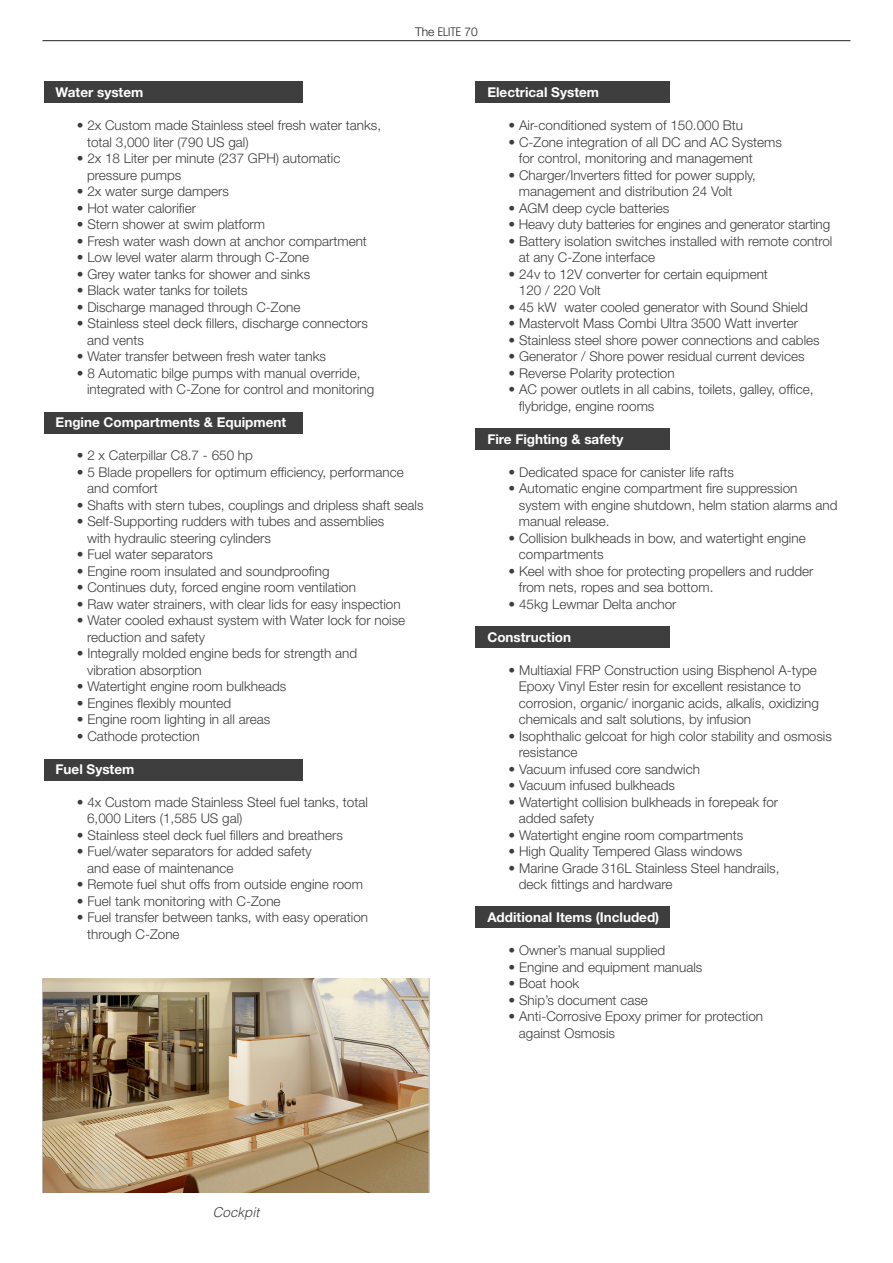
<style>
.page{position:relative;width:893px;height:1263px;background:#fff}
.page>*{position:absolute;margin:0;border:0;box-sizing:border-box;transform-origin:0 0}
.t1{font:300 13.5px/16.5px "Helvetica Neue LT Std";color:#3e3e3f}
.t2{font:700 13.5px "Helvetica Neue LT Std";color:#fff}
.t3{font:italic 300 13.5px "Helvetica LT Std";color:#3e3e3f}
.t4{font:300 12px "Helvetica Neue LT Std";color:#231f20}
.s1{font-stretch:condensed}
</style>
<div class="page">
<hr style="left:43px;top:40px;width:807px;height:1px;background:#231f20">
<img style="left:43px;top:978px;width:387px;height:215px">
<div style="left:44px;top:82px;width:258px;height:21px;background:#3e3e3f"></div>
<div style="left:44px;top:412px;width:258px;height:21px;background:#3e3e3f"></div>
<div style="left:44px;top:759px;width:258px;height:22px;background:#3e3e3f"></div>
<div style="left:475px;top:82px;width:194px;height:21px;background:#3e3e3f"></div>
<div style="left:475px;top:429px;width:194px;height:21px;background:#3e3e3f"></div>
<div style="left:475px;top:626px;width:194px;height:22px;background:#3e3e3f"></div>
<div style="left:475px;top:906px;width:194px;height:22px;background:#3e3e3f"></div>
<p class="t4" style="left:415px;top:24px;width:64px">The <span class="s1">ELITE</span> 70</p>
<p class="t2" style="left:56px;top:84px;width:89px">Water system</p>
<p class="t1" style="left:77px;top:117px;width:306px">• 2x Custom made Stainless steel fresh water tanks,</p>
<p class="t1" style="left:87px;top:133px;width:163px">total 3,000 liter (790 US gal)</p>
<p class="t1" style="left:87px;top:150px;width:255px;text-indent:-10px">• 2x 18 Liter per minute (237 GPH) automatic pressure pumps</p>
<p class="t1" style="left:77px;top:183px;width:154px">• 2x water surge dampers</p>
<p class="t1" style="left:77px;top:199px;width:121px">• Hot water calorifier</p>
<p class="t1" style="left:77px;top:216px;width:190px">• Stern shower at swim platform</p>
<p class="t1" style="left:77px;top:232px;width:292px">• Fresh water wash down at anchor compartment</p>
<p class="t1" style="left:77px;top:249px;width:234px">• Low level water alarm through C-Zone</p>
<p class="t1" style="left:77px;top:265px;width:235px">• Grey water tanks for shower and sinks</p>
<p class="t1" style="left:77px;top:282px;width:172px">• Black water tanks for toilets</p>
<p class="t1" style="left:77px;top:298px;width:225px">• Discharge managed through C-Zone</p>
<p class="t1" style="left:87px;top:315px;width:282px;text-indent:-10px">• Stainless steel deck fillers, discharge connectors and vents</p>
<p class="t1" style="left:77px;top:348px;width:251px">• Water transfer between fresh water tanks</p>
<p class="t1" style="left:87px;top:364px;width:289px;text-indent:-10px">• 8 Automatic bilge pumps with manual override, integrated with C-Zone for control and monitoring</p>
<p class="t2" style="left:56px;top:414px;width:232px">Engine Compartments &amp; Equipment</p>
<p class="t1" style="left:77px;top:447px;width:178px">• 2 x Caterpillar C8.7 - 650 hp</p>
<p class="t1" style="left:87px;top:463px;width:318px;text-indent:-10px">• 5 Blade propellers for optimum efficiency, performance and comfort</p>
<p class="t1" style="left:77px;top:496px;width:348px">• Shafts with stern tubes, couplings and dripless shaft seals</p>
<p class="t1" style="left:77px;top:513px;width:309px">• Self-Supporting rudders with tubes and assemblies</p>
<p class="t1" style="left:87px;top:529px;width:185px">with hydraulic steering cylinders</p>
<p class="t1" style="left:77px;top:546px;width:138px">• Fuel water separators</p>
<p class="t1" style="left:77px;top:562px;width:254px">• Engine room insulated and soundproofing</p>
<p class="t1" style="left:77px;top:579px;width:281px">• Continues duty, forced engine room ventilation</p>
<p class="t1" style="left:77px;top:595px;width:325px">• Raw water strainers, with clear lids for easy inspection</p>
<p class="t1" style="left:77px;top:612px;width:330px">• Water cooled exhaust system with Water lock for noise</p>
<p class="t1" style="left:87px;top:628px;width:120px">reduction and safety</p>
<p class="t1" style="left:87px;top:645px;width:272px;text-indent:-10px">• Integrally molded engine beds for strength and vibration absorption</p>
<p class="t1" style="left:77px;top:678px;width:211px">• Watertight engine room bulkheads</p>
<p class="t1" style="left:77px;top:694px;width:156px">• Engines flexibly mounted</p>
<p class="t1" style="left:77px;top:711px;width:195px">• Engine room lighting in all areas</p>
<p class="t1" style="left:77px;top:727px;width:124px">• Cathode protection</p>
<p class="t2" style="left:56px;top:760px;width:80px">Fuel System</p>
<p class="t1" style="left:87px;top:793px;width:282px;text-indent:-10px">• 4x Custom made Stainless Steel fuel tanks, total<br>6,000 Liters (1,585 US gal)</p>
<p class="t1" style="left:77px;top:826px;width:268px">• Stainless steel deck fuel fillers and breathers</p>
<p class="t1" style="left:87px;top:843px;width:226px;text-indent:-10px">• Fuel/water separators for added safety and ease of maintenance</p>
<p class="t1" style="left:77px;top:876px;width:288px">• Remote fuel shut offs from outside engine room</p>
<p class="t1" style="left:77px;top:892px;width:205px">• Fuel tank monitoring with C-Zone</p>
<p class="t1" style="left:87px;top:909px;width:283px;text-indent:-10px">• Fuel transfer between tanks, with easy operation through C-Zone</p>
<p class="t2" style="left:487px;top:84px;width:113px">Electrical System</p>
<p class="t1" style="left:509px;top:117px;width:236px">• Air-conditioned system of 150.000 Btu</p>
<p class="t1" style="left:519px;top:133px;width:265px;text-indent:-10px">• C-Zone integration of all DC and AC Systems for control, monitoring and management</p>
<p class="t1" style="left:519px;top:166px;width:239px;text-indent:-10px">• Charger/Inverters fitted for power supply, management and distribution 24 Volt</p>
<p class="t1" style="left:509px;top:199px;width:162px">• AGM deep cycle batteries</p>
<p class="t1" style="left:509px;top:216px;width:323px">• Heavy duty batteries for engines and generator starting</p>
<p class="t1" style="left:519px;top:232px;width:315px;text-indent:-10px">• Battery isolation switches installed with remote control at any C-Zone interface</p>
<p class="t1" style="left:509px;top:265px;width:261px">• 24v to 12V converter for certain equipment</p>
<p class="t1" style="left:519px;top:282px;width:84px">120 / 220 Volt</p>
<p class="t1" style="left:509px;top:298px;width:301px">• 45 kW water cooled generator with Sound Shield</p>
<p class="t1" style="left:509px;top:315px;width:291px">• Mastervolt Mass Combi Ultra 3500 Watt inverter</p>
<p class="t1" style="left:509px;top:331px;width:313px">• Stainless steel shore power connections and cables</p>
<p class="t1" style="left:509px;top:348px;width:297px">• Generator / Shore power residual current devices</p>
<p class="t1" style="left:509px;top:364px;width:168px">• Reverse Polarity protection</p>
<p class="t1" style="left:519px;top:381px;width:296px;text-indent:-10px">• AC power outlets in all cabins, toilets, galley, office, flybridge, engine rooms</p>
<p class="t2" style="left:487px;top:430px;width:137px">Fire Fighting &amp; safety</p>
<p class="t1" style="left:509px;top:463px;width:227px">• Dedicated space for canister life rafts</p>
<p class="t1" style="left:519px;top:480px;width:320px;text-indent:-10px">• Automatic engine compartment fire suppression system with engine shutdown, helm station alarms and manual release.</p>
<p class="t1" style="left:509px;top:529px;width:299px">• Collision bulkheads in bow, and watertight engine</p>
<p class="t1" style="left:519px;top:546px;width:86px">compartments</p>
<p class="t1" style="left:519px;top:562px;width:296px;text-indent:-10px">• Keel with shoe for protecting propellers and rudder from nets, ropes and sea bottom.</p>
<p class="t1" style="left:509px;top:595px;width:169px">• 45kg Lewmar Delta anchor</p>
<p class="t2" style="left:487px;top:628px;width:85px">Construction</p>
<p class="t1" style="left:519px;top:661px;width:302px;text-indent:-10px">• Multiaxial FRP Construction using Bisphenol A-type Epoxy Vinyl Ester resin for excellent resistance to corrosion, organic/ inorganic acids, alkalis, oxidizing chemicals and salt solutions, by infusion</p>
<p class="t1" style="left:509px;top:727px;width:325px">• Isophthalic gelcoat for high color stability and osmosis</p>
<p class="t1" style="left:519px;top:744px;width:60px">resistance</p>
<p class="t1" style="left:509px;top:760px;width:193px">• Vacuum infused core sandwich</p>
<p class="t1" style="left:509px;top:777px;width:168px">• Vacuum infused bulkheads</p>
<p class="t1" style="left:519px;top:793px;width:261px;text-indent:-10px">• Watertight collision bulkheads in forepeak for added safety</p>
<p class="t1" style="left:509px;top:826px;width:236px">• Watertight engine room compartments</p>
<p class="t1" style="left:509px;top:843px;width:235px">• High Quality Tempered Glass windows</p>
<p class="t1" style="left:519px;top:859px;width:262px;text-indent:-10px">• Marine Grade 316L Stainless Steel handrails, deck fittings and hardware</p>
<p class="t2" style="left:487px;top:909px;width:173px">Additional Items (Included)</p>
<p class="t1" style="left:509px;top:942px;width:158px">• Owner’s manual supplied</p>
<p class="t1" style="left:509px;top:958px;width:195px">• Engine and equipment manuals</p>
<p class="t1" style="left:509px;top:975px;width:72px">• Boat hook</p>
<p class="t1" style="left:509px;top:991px;width:141px">• Ship’s document case</p>
<p class="t1" style="left:519px;top:1008px;width:246px;text-indent:-10px">• Anti-Corrosive Epoxy primer for protection against Osmosis</p>
<p class="t3" style="left:213px;top:1204px;width:48px">Cockpit</p>
</div>
